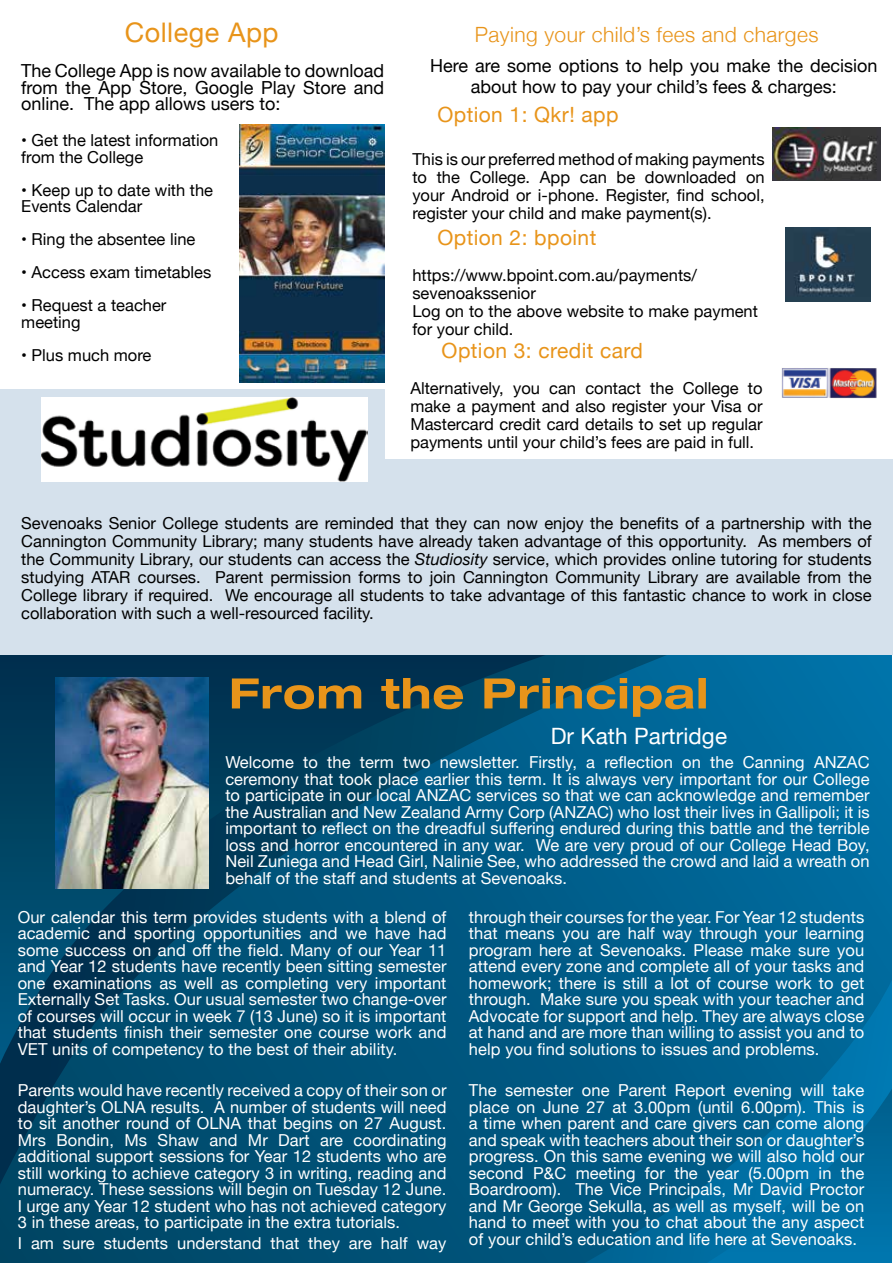
<style>
.page{position:relative;width:893px;height:1263px;background:#fff}
.page>*{position:absolute;margin:0;border:0;box-sizing:border-box;transform-origin:0 0}
.t1{font:27px "Helvetica Neue";letter-spacing:.02em;color:#e8941a}
.t2{font:22.5px "Helvetica Neue";letter-spacing:.005em;color:#fff}
.t3{font:21px "Helvetica Neue";letter-spacing:.02em;color:#e8941a}
.t4{font:300 21px "Helvetica Neue";letter-spacing:.02em;color:#e8941a}
.t5{font:18px/16.5px "Helvetica Neue";color:#000;text-align:center}
.t6{font:16.5px/16.5px "Helvetica Neue";letter-spacing:.005em;color:#fff;text-align:justify}
.t7{font:16.5px/18px "Helvetica Neue";color:#000}
.s1{font-style:italic}
</style>
<div class="page">
<svg style="left:0;top:655px;width:892px;height:608px;background:#006493"></svg>
<svg style="left:0;top:655px;width:689px;height:573px;background:#004d73"></svg>
<svg style="left:513px;top:978px;width:379px;height:285px;background:#006291"></svg>
<svg style="left:232px;top:678px;width:474px;height:39px;background:#4b6050"></svg>
<img style="left:55px;top:678px;width:154px;height:210px">
<img style="left:772px;top:128px;width:108px;height:52px">
<img style="left:781px;top:368px;width:96px;height:30px">
<img style="left:785px;top:227px;width:85px;height:75px">
<div style="left:0;top:459px;width:893px;height:196px;background:#d5e1ec"></div>
<div style="left:0;top:389px;width:384px;height:92px;background:#d5e1ec"></div>
<img style="left:41px;top:397px;width:326px;height:84px">
<img style="left:239px;top:124px;width:145px;height:259px">
<h1 class="t1" style="left:125px;top:13px;width:155px">College App</h1>
<p class="t5" style="left:21px;top:64px;width:364px;text-align:justify">The College App is now available to download from the App Store, Google Play Store and online. The app allows users to:</p>
<p class="t7" style="left:21px;top:133px;width:199px;line-height:16.5px">• Get the latest information from the College</p>
<p class="t7" style="left:21px;top:182px;width:193px;line-height:16.5px">• Keep up to date with the<br>Events Calendar</p>
<p class="t7" style="left:21px;top:231px;width:176px">• Ring the absentee line</p>
<p class="t7" style="left:21px;top:264px;width:192px">• Access exam timetables</p>
<p class="t7" style="left:21px;top:298px;width:147px;line-height:16.5px">• Request a teacher meeting</p>
<p class="t7" style="left:21px;top:347px;width:132px">• Plus much more</p>
<p class="t4" style="left:475px;top:17px;width:345px">Paying your child’s fees and charges</p>
<p class="t5" style="left:430px;top:55px;width:449px;line-height:21.6px">Here are some options to help you make the decision about how to pay your child’s fees &amp; charges:</p>
<p class="t3" style="left:437px;top:99px;width:183px">Option 1: Qkr! app</p>
<p class="t7" style="left:412px;top:151px;width:354px;text-align:justify">This is our preferred method of making payments to the College. App can be downloaded on your Android or i-phone. Register, find school, register your child and make payment(s).</p>
<p class="t3" style="left:437px;top:222px;width:160px">Option 2: bpoint</p>
<p class="t7" style="left:412px;top:267px;width:347px">https://www.bpoint.com.au/payments/ sevenoakssenior<br>Log on to the above website to make payment for your child.</p>
<p class="t3" style="left:442px;top:335px;width:203px">Option 3: credit card</p>
<p class="t7" style="left:410px;top:380px;width:354px;text-align:justify">Alternatively, you can contact the College to make a payment and also register your Visa or Mastercard credit card details to set up regular payments until your child’s fees are paid in full.</p>
<p class="t7" style="left:21px;top:515px;width:852px;text-align:justify">Sevenoaks Senior College students are reminded that they can now enjoy the benefits of a partnership with the Cannington Community Library; many students have already taken advantage of this opportunity. As members of the Community Library, our students can access the <span class="s1">Studiosity</span> service, which provides online tutoring for students studying ATAR courses. Parent permission forms to join Cannington Community Library are available from the College library if required. We encourage all students to take advantage of this fantastic chance to work in close collaboration with such a well-resourced facility.</p>
<h2 class="t2" style="left:551px;top:720px;width:178px">Dr Kath Partridge</h2>
<p class="t6" style="left:225px;top:755px;width:646px">Welcome to the term two newsletter. Firstly, a reflection on the Canning ANZAC ceremony that took place earlier this term. It is always very important for our College to participate in our local ANZAC services so that we can acknowledge and remember the Australian and New Zealand Army Corp (ANZAC) who lost their lives in Gallipoli; it is important to reflect on the dreadful suffering endured during this battle and the terrible loss and horror encountered in any war. We are very proud of our College Head Boy, Neil Zuniega and Head Girl, Nalinie See, who addressed the crowd and laid a wreath on behalf of the staff and students at Sevenoaks.</p>
<p class="t6" style="left:18px;top:909px;width:430px">Our calendar this term provides students with a blend of academic and sporting opportunities and we have had some success on and off the field. Many of our Year 11 and Year 12 students have recently been sitting semester one examinations as well as completing very important Externally Set Tasks. Our usual semester two change-over of courses will occur in week 7 (13 June) so it is important that students finish their semester one course work and VET units of competency to the best of their ability.</p>
<p class="t6" style="left:18px;top:1083px;width:430px">Parents would have recently received a copy of their son or daughter’s OLNA results. A number of students will need to sit another round of OLNA that begins on 27 August.<br>Mrs Bondin, Ms Shaw and Mr Dart are coordinating additional support sessions for Year 12 students who are still working to achieve category 3 in writing, reading and numeracy. These sessions will begin on Tuesday 12 June.<br>I urge any Year 12 student who has not achieved category 3 in these areas, to participate in the extra tutorials.</p>
<p class="t6" style="left:18px;top:1236px;width:430px">I am sure students understand that they are half way</p>
<p class="t6" style="left:469px;top:909px;width:397px">through their courses for the year. For Year 12 students that means you are half way through your learning program here at Sevenoaks. Please make sure you attend every zone and complete all of your tasks and homework; there is still a lot of course work to get through. Make sure you speak with your teacher and Advocate for support and help. They are always close at hand and are more than willing to assist you and to help you find solutions to issues and problems.</p>
<p class="t6" style="left:469px;top:1083px;width:397px">The semester one Parent Report evening will take place on June 27 at 3.00pm (until 6.00pm). This is a time when parent and care givers can come along and speak with teachers about their son or daughter’s progress. On this same evening we will also hold our second P&amp;C meeting for the year (5.00pm in the Boardroom). The Vice Principals, Mr David Proctor and Mr George Sekulla, as well as myself, will be on hand to meet with you to chat about the any aspect of your child’s education and life here at Sevenoaks.</p>
</div>
